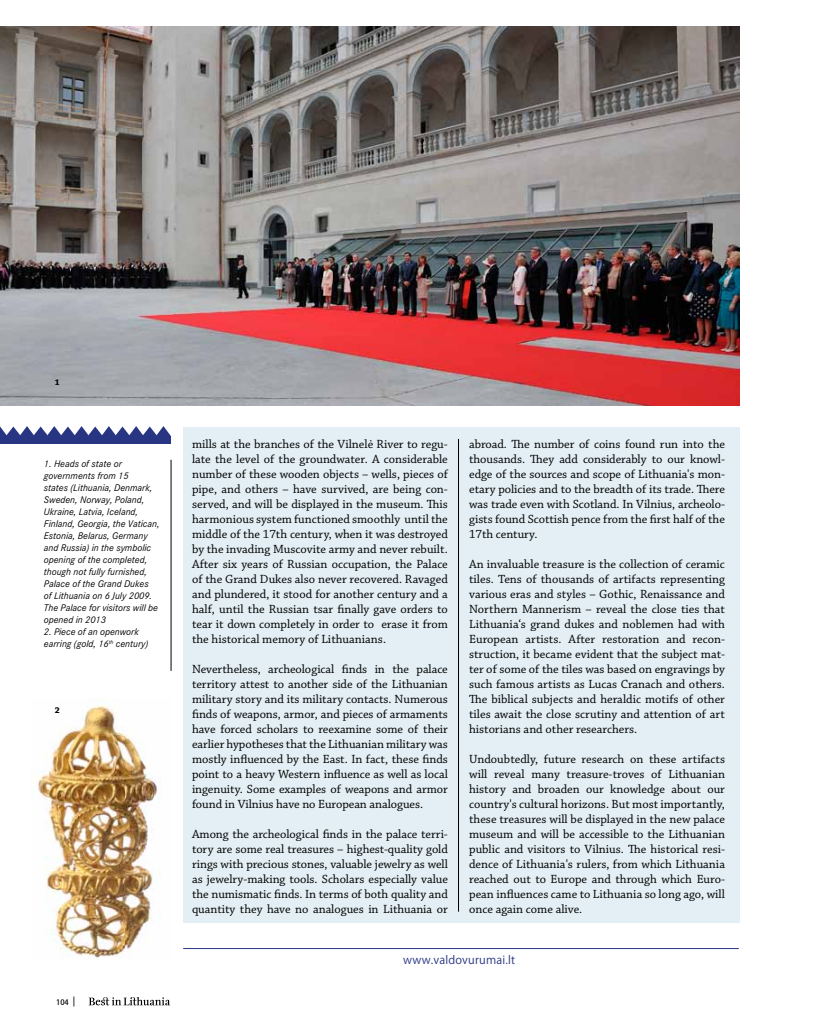
<style>
.page{position:relative;width:815px;height:1028px;background:#fff}
.page>*{position:absolute;margin:0;border:0;box-sizing:border-box;transform-origin:0 0}
.t1{font:12.5px/15px "Chaparral Pro";letter-spacing:-.005em;color:#000;text-align:justify}
.t2{font:11.25px "Koz Go Pr 6 N";letter-spacing:.02em;color:#283583}
.t3{font:italic 10px/12px "Corporate STOT";color:#000}
.t4{font:700 8.75px "Chaparral Pro";color:#000}
.t5{font:500 7.5px "Koz Go Pr 6 N";color:#000}
.s1{font-size:8.75px}
</style>
<div class="page">
<svg style="left:89px;top:997px;width:81px;height:8px"></svg>
<img style="left:0;top:27px;width:740px;height:378px">
<div style="left:0;top:436px;width:171px;height:8px;background:#283583"></div>
<svg style="left:0;top:426px;width:171px;height:10px"></svg>
<hr style="left:171px;top:460px;width:1px;height:211px;background:#000">
<div style="left:183px;top:428px;width:557px;height:494px;background:#e3eff4"></div>
<hr style="left:458px;top:439px;width:1px;height:472px;background:#000">
<img style="left:37px;top:698px;width:124px;height:260px">
<hr style="left:183px;top:948px;width:556px;height:1px;background:#283583">
<p class="t4" style="left:55px;top:377px;width:6px">1</p>
<p class="t3" style="left:44px;top:458px;width:117px">1. Heads of state or governments from 15<br>states (Lithuania, Denmark,<br>Sweden, Norway, Poland,<br>Ukraine, Latvia, Iceland,<br>Finland, Georgia, the Vatican,<br>Estonia, Belarus, Germany and Russia) in the symbolic opening of the completed, though not fully furnished,<br>Palace of the Grand Dukes<br>of Lithuania on 6 July 2009.<br>The Palace for visitors will be opened in 2013</p>
<p class="t3" style="left:44px;top:626px;width:106px">2. Piece of an openwork earring (gold, 16<sup>th</sup> century)</p>
<p class="t4" style="left:55px;top:704px;width:6px">2</p>
<p class="t5" style="left:56px;top:997px;width:20px">104 <span class="s1">|</span></p>
<p class="t1" style="left:192px;top:437px;width:257px">mills at the branches of the Vilnelė River to regu&shy;late the level of the groundwater. A considerable number of these wooden objects – wells, pieces of pipe, and others – have survived, are being con&shy;served, and will be displayed in the museum. This harmonious system functioned smoothly until the middle of the 17th century, when it was destroyed by the invading Muscovite army and never rebuilt.<br>After six years of Russian occupation, the Palace of the Grand Dukes also never recovered. Ravaged and plundered, it stood for another century and a half, until the Russian tsar finally gave orders to tear it down completely in order to erase it from the historical memory of Lithuanians.</p>
<p class="t1" style="left:192px;top:662px;width:257px">Nevertheless, archeological finds in the palace territory attest to another side of the Lithuanian military story and its military contacts. Numerous finds of weapons, armor, and pieces of armaments have forced scholars to reexamine some of their earlier hypotheses that the Lithuanian military was mostly influenced by the East. In fact, these finds point to a heavy Western influence as well as local ingenuity. Some examples of weapons and armor found in Vilnius have no European analogues.</p>
<p class="t1" style="left:192px;top:827px;width:257px">Among the archeological finds in the palace terri&shy;tory are some real treasures – highest-quality gold rings with precious stones, valuable jewelry as well as jewelry-making tools. Scholars especially value the numismatic finds. In terms of both quality and quantity they have no analogues in Lithuania or</p>
<p class="t1" style="left:469px;top:437px;width:257px">abroad. The number of coins found run into the thousands. They add considerably to our knowl&shy;edge of the sources and scope of Lithuania's mon&shy;etary policies and to the breadth of its trade. There was trade even with Scotland. In Vilnius, archeolo&shy;gists found Scottish pence from the first half of the 17th century.</p>
<p class="t1" style="left:469px;top:557px;width:257px">An invaluable treasure is the collection of ceramic tiles. Tens of thousands of artifacts representing various eras and styles – Gothic, Renaissance and Northern Mannerism – reveal the close ties that Lithuania‘s grand dukes and noblemen had with European artists. After restoration and recon&shy;struction, it became evident that the subject mat&shy;ter of some of the tiles was based on engravings by such famous artists as Lucas Cranach and others.<br>The biblical subjects and heraldic motifs of other tiles await the close scrutiny and attention of art historians and other researchers.</p>
<p class="t1" style="left:469px;top:752px;width:257px">Undoubtedly, future research on these artifacts will reveal many treasure-troves of Lithuanian history and broaden our knowledge about our country's cultural horizons. But most importantly, these treasures will be displayed in the new palace museum and will be accessible to the Lithuanian public and visitors to Vilnius. The historical resi&shy;dence of Lithuania's rulers, from which Lithuania reached out to Europe and through which Euro&shy;pean influences came to Lithuania so long ago, will once again come alive.</p>
<p class="t2" style="left:403px;top:953px;width:114px">www.valdovurumai.lt</p>
</div>
